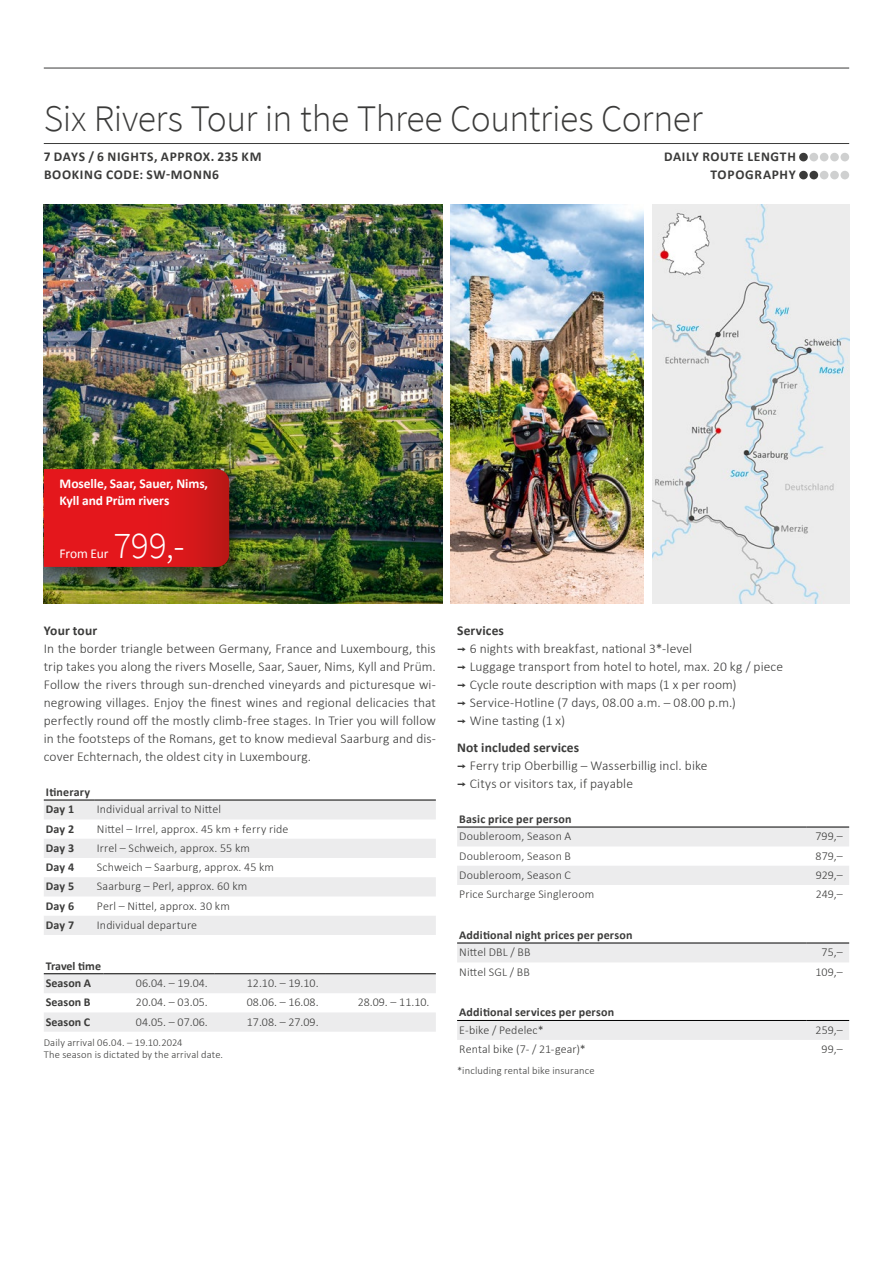
<style>
.page{position:relative;width:893px;height:1263px;background:#fff}
.page>*{position:absolute;margin:0;border:0;box-sizing:border-box;transform-origin:0 0}
.t1{font:300 37.5px "Source Sans Pro";letter-spacing:-.01em;color:#3b3b3a}
.t2{font:300 37.5px "Source Sans Pro";color:#fff}
.t3{font:300 13.5px/18px "Calibri";letter-spacing:.005em;color:#3b3b3a}
.t4{font:700 13.5px/18px "Calibri";letter-spacing:.05em;color:#3b3b3a}
.t5{font:700 13.5px/17.2px "Calibri";letter-spacing:-.005em;color:#fff}
.t6{font:700 13.5px "Calibri";letter-spacing:.005em;color:#3b3b3a}
.t7{font:13.5px "Calibri";letter-spacing:-.01em;color:#fff}
.t8{font:300 12px "Calibri";letter-spacing:.01em;color:#3b3b3a}
.t9{font:700 12px/17.7px "Calibri";letter-spacing:.015em;color:#3b3b3a}
.t10{font:300 10.5px/12px "Calibri";letter-spacing:.015em;color:#3b3b3a}
.s1{font-weight:700}
.s2{font-family:"Interstate";font-weight:400}
</style>
<div class="page">
<img style="left:44px;top:204px;width:398px;height:400px">
<img style="left:451px;top:204px;width:193px;height:400px">
<img style="left:652px;top:204px;width:197px;height:400px">
<div style="left:40px;top:463px;width:204px;height:116px;background:#000;opacity:.45"></div>
<svg style="left:44px;top:469px;width:185px;height:98px;background:#dc171b"></svg>
<hr style="left:44px;top:143px;width:805px;height:1px;background:#3b3b3a">
<hr style="left:44px;top:68px;width:805px;height:1px;background:#3b3b3a">
<div style="left:799px;top:153px;width:9px;height:8px;background:#3b3b3a;border-radius:50%"></div>
<div style="left:809px;top:153px;width:9px;height:8px;background:#cfd0d0;border-radius:50%"></div>
<div style="left:820px;top:153px;width:8px;height:8px;background:#cfd0d0;border-radius:50%"></div>
<div style="left:830px;top:153px;width:9px;height:8px;background:#cfd0d0;border-radius:50%"></div>
<div style="left:840px;top:153px;width:9px;height:8px;background:#cfd0d0;border-radius:50%"></div>
<div style="left:799px;top:171px;width:9px;height:8px;background:#3b3b3a;border-radius:50%"></div>
<div style="left:809px;top:171px;width:9px;height:8px;background:#3b3b3a;border-radius:50%"></div>
<div style="left:820px;top:171px;width:8px;height:8px;background:#cfd0d0;border-radius:50%"></div>
<div style="left:830px;top:171px;width:9px;height:8px;background:#cfd0d0;border-radius:50%"></div>
<div style="left:840px;top:171px;width:9px;height:8px;background:#cfd0d0;border-radius:50%"></div>
<svg style="left:44px;top:801px;width:392px;height:134px;fill:#ececed"></svg>
<hr style="left:44px;top:800px;width:51px;height:1px;background:#000">
<hr style="left:95px;top:800px;width:341px;height:1px;background:#000">
<svg style="left:44px;top:974px;width:392px;height:58px"></svg>
<hr style="left:44px;top:973px;width:59px;height:1px;background:#000">
<hr style="left:103px;top:973px;width:111px;height:1px;background:#000">
<hr style="left:214px;top:973px;width:111px;height:1px;background:#000">
<hr style="left:325px;top:973px;width:111px;height:1px;background:#000">
<svg style="left:457px;top:828px;width:392px;height:57px"></svg>
<hr style="left:457px;top:827px;width:349px;height:1px;background:#000">
<hr style="left:806px;top:827px;width:43px;height:1px;background:#000">
<div style="left:457px;top:944px;width:392px;height:18px;background:#ececed"></div>
<hr style="left:457px;top:943px;width:349px;height:1px;background:#000">
<hr style="left:806px;top:943px;width:43px;height:1px;background:#000">
<div style="left:457px;top:1021px;width:392px;height:19px;background:#ececed"></div>
<hr style="left:457px;top:1020px;width:349px;height:1px;background:#000">
<hr style="left:806px;top:1020px;width:43px;height:1px;background:#000">
<h1 class="t1" style="left:44px;top:96px;width:660px">Six Rivers Tour in the Three Countries Corner</h1>
<p class="t4" style="left:44px;top:147px;width:219px">7 DAYS / 6 NIGHTS, APPROX. 235 KM<br>BOOKING CODE: SW-MONN6</p>
<p class="t4" style="left:664px;top:147px;width:133px;text-align:right">DAILY ROUTE LENGTH<br>TOPOGRAPHY</p>
<p class="t5" style="left:60px;top:474px;width:150px">Moselle, Saar, Sauer, Nims,<br>Kyll and Prüm rivers</p>
<h1 class="t2" style="left:114px;top:522px;width:73px">799,-</h1>
<p class="t7" style="left:60px;top:544px;width:50px">From Eur</p>
<p class="t6" style="left:44px;top:621px;width:55px">Your tour</p>
<p class="t3" style="left:44px;top:640px;width:394px;text-align:justify">In the border triangle between Germany, France and Luxembourg, this trip takes you along the rivers Moselle, Saar, Sauer, Nims, Kyll and Prüm.<br>Follow the rivers through sun-drenched vineyards and picturesque wi&shy;negrowing villages. Enjoy the finest wines and regional delicacies that perfectly round off the mostly climb-free stages. In Trier you will follow in the footsteps of the Romans, get to know medieval Saarburg and dis&shy;cover Echternach, the oldest city in Luxembourg.</p>
<p class="t9" style="left:46px;top:782px;width:46px">Itinerary<br>Day 1</p>
<p class="t8" style="left:97px;top:802px;width:126px">Individual arrival to Nittel</p>
<p class="t9" style="left:46px;top:819px;width:30px">Day 2</p>
<p class="t8" style="left:97px;top:821px;width:193px">Nittel – Irrel, approx. 45 km + ferry ride</p>
<p class="t9" style="left:46px;top:839px;width:30px">Day 3</p>
<p class="t8" style="left:97px;top:840px;width:155px">Irrel – Schweich, approx. 55 km</p>
<p class="t9" style="left:46px;top:858px;width:30px">Day 4</p>
<p class="t8" style="left:97px;top:860px;width:179px">Schweich – Saarburg, approx. 45 km</p>
<p class="t9" style="left:46px;top:877px;width:30px">Day 5</p>
<p class="t8" style="left:97px;top:879px;width:152px">Saarburg – Perl, approx. 60 km</p>
<p class="t9" style="left:46px;top:896px;width:30px">Day 6</p>
<p class="t8" style="left:97px;top:898px;width:134px">Perl – Nittel, approx. 30 km</p>
<p class="t9" style="left:46px;top:916px;width:30px">Day 7</p>
<p class="t8" style="left:97px;top:917px;width:102px">Individual departure</p>
<p class="t9" style="left:46px;top:956px;width:57px">Travel time<br>Season A</p>
<p class="t8" style="left:136px;top:976px;width:73px">06.04. – 19.04.</p>
<p class="t8" style="left:247px;top:976px;width:73px">12.10. – 19.10.</p>
<p class="t9" style="left:46px;top:993px;width:46px">Season B</p>
<p class="t8" style="left:136px;top:995px;width:73px">20.04. – 03.05.</p>
<p class="t8" style="left:247px;top:995px;width:73px">08.06. – 16.08.</p>
<p class="t8" style="left:358px;top:995px;width:73px">28.09. – 11.10.</p>
<p class="t9" style="left:46px;top:1012px;width:46px">Season C</p>
<p class="t8" style="left:136px;top:1014px;width:73px">04.05. – 07.06.</p>
<p class="t8" style="left:247px;top:1014px;width:73px">17.08. – 27.09.</p>
<p class="t10" style="left:44px;top:1037px;width:181px">Daily arrival 06.04. – 19.10.2024<br>The season is dictated by the arrival date.</p>
<p class="t3" style="left:457px;top:622px;width:327px"><span class="s1">Services<br></span><span class="s2">¬</span> 6 nights with breakfast, national 3*-level<br><span class="s2">¬</span> Luggage transport from hotel to hotel, max. 20 kg / piece <span class="s2">¬</span> Cycle route description with maps (1 x per room)<br><span class="s2">¬</span> Service-Hotline (7 days, 08.00 a.m. – 08.00 p.m.)<br><span class="s2">¬</span> Wine tasting (1 x)</p>
<p class="t3" style="left:457px;top:739px;width:252px"><span class="s1">Not included services<br></span><span class="s2">¬</span> Ferry trip Oberbillig – Wasserbillig incl. bike <span class="s2">¬</span> Citys or visitors tax, if payable</p>
<p class="t9" style="left:459px;top:809px;width:114px">Basic price per person</p>
<p class="t8" style="left:459px;top:829px;width:114px">Doubleroom, Season A</p>
<p class="t8" style="left:815px;top:829px;width:29px">799,–</p>
<p class="t8" style="left:459px;top:848px;width:113px">Doubleroom, Season B</p>
<p class="t8" style="left:816px;top:848px;width:29px">879,–</p>
<p class="t8" style="left:459px;top:867px;width:113px">Doubleroom, Season C</p>
<p class="t8" style="left:816px;top:867px;width:29px">929,–</p>
<p class="t8" style="left:459px;top:887px;width:137px">Price Surcharge Singleroom</p>
<p class="t8" style="left:816px;top:887px;width:28px">249,–</p>
<p class="t9" style="left:459px;top:925px;width:175px">Additional night prices per person</p>
<p class="t8" style="left:459px;top:945px;width:73px">Nittel DBL / BB</p>
<p class="t8" style="left:822px;top:945px;width:23px">75,–</p>
<p class="t8" style="left:459px;top:964px;width:72px">Nittel SGL / BB</p>
<p class="t8" style="left:815px;top:964px;width:29px">109,–</p>
<p class="t9" style="left:459px;top:1003px;width:156px">Additional services per person</p>
<p class="t8" style="left:459px;top:1022px;width:86px">E-bike / Pedelec*</p>
<p class="t8" style="left:816px;top:1022px;width:29px">259,–</p>
<p class="t8" style="left:459px;top:1042px;width:128px">Rental bike (7- / 21-gear)*</p>
<p class="t8" style="left:822px;top:1042px;width:23px">99,–</p>
<p class="t10" style="left:457px;top:1064px;width:139px">*including rental bike insurance</p>
</div>
